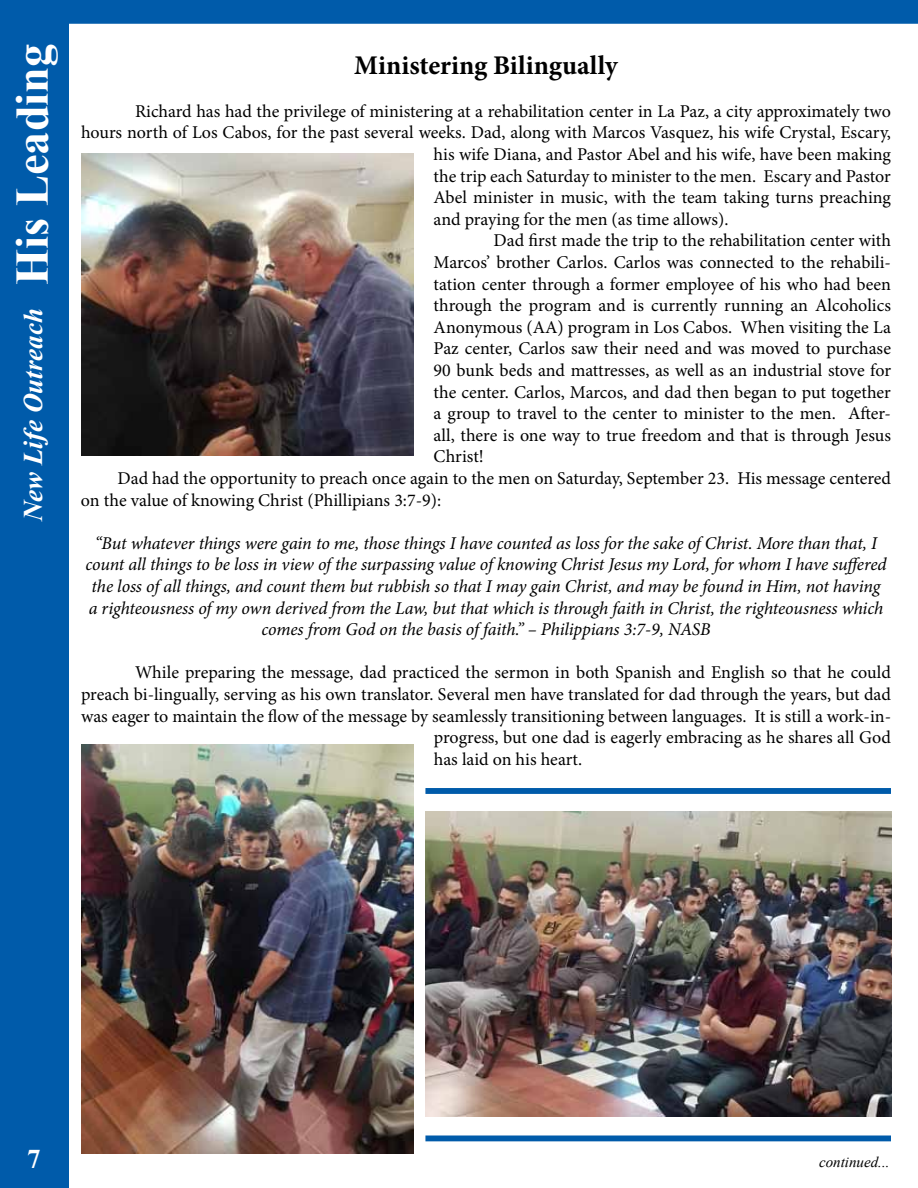
<style>
.page{position:relative;width:918px;height:1188px;background:#fff}
.page>*{position:absolute;margin:0;border:0;box-sizing:border-box;transform-origin:0 0}
.t1{font:700 46.5px "Times New Roman";color:#fff}
.t2{font:700 27px "Minion Pro";color:#000}
.t3{font:italic 700 27px "Times New Roman";color:#fff}
.t4{font:700 27px "Times New Roman";color:#fff}
.t5{font:18px "Minion Pro";letter-spacing:-.005em;color:#000}
.t6{font:italic 18px/21.6px "Minion Pro";letter-spacing:-.01em;color:#000;text-align:center}
.t7{font:italic 15px "Times New Roman";color:#000}
</style>
<div class="page">
<div style="left:1px;top:1px;width:67px;height:1186px;background:#005baa"></div>
<div style="left:0;top:0;width:69px;height:1188px;border:2px solid #005baa"></div>
<div style="left:1px;top:1px;width:916px;height:22px;background:#005baa"></div>
<div style="left:0;top:0;width:918px;height:24px;border:2px solid #005baa"></div>
<img style="left:425px;top:811px;width:467px;height:306px">
<img style="left:81px;top:154px;width:332px;height:302px">
<img style="left:81px;top:744px;width:333px;height:410px">
<svg style="left:425px;top:788px;width:466px;height:6px;background:#045dab"></svg>
<div style="left:425px;top:1136px;width:466px;height:5px;background:#005baa"></div>
<h1 class="t1" style="left:-1px;top:285px;width:243px;rotate:-90deg">His Leading</h1>
<h2 class="t2" style="left:354px;top:46px;width:265px">Ministering Bilingually</h2>
<p class="t5" style="left:135px;top:99px;width:757px">Richard has had the privilege of ministering at a rehabilitation center in La Paz, a city approximately two</p>
<p class="t5" style="left:81px;top:121px;width:812px">hours north of Los Cabos, for the past several weeks. Dad, along with Marcos Vasquez, his wife Crystal, Escary,</p>
<p class="t5" style="left:434px;top:142px;width:459px">his wife Diana, and Pastor Abel and his wife, have been making</p>
<p class="t5" style="left:434px;top:164px;width:459px">the trip each Saturday to minister to the men. Escary and Pastor</p>
<p class="t5" style="left:434px;top:185px;width:459px">Abel minister in music, with the team taking turns preaching</p>
<p class="t5" style="left:434px;top:207px;width:296px">and praying for the men (as time allows).</p>
<p class="t5" style="left:494px;top:229px;width:399px">Dad first made the trip to the rehabilitation center with</p>
<p class="t5" style="left:434px;top:250px;width:459px">Marcos’ brother Carlos. Carlos was connected to the rehabili-</p>
<p class="t5" style="left:434px;top:272px;width:459px">tation center through a former employee of his who had been</p>
<p class="t5" style="left:434px;top:293px;width:459px">through the program and is currently running an Alcoholics</p>
<p class="t5" style="left:434px;top:315px;width:459px">Anonymous (AA) program in Los Cabos. When visiting the La</p>
<p class="t5" style="left:434px;top:337px;width:459px">Paz center, Carlos saw their need and was moved to purchase</p>
<p class="t5" style="left:434px;top:358px;width:459px">90 bunk beds and mattresses, as well as an industrial stove for</p>
<p class="t5" style="left:434px;top:380px;width:459px">the center. Carlos, Marcos, and dad then began to put together</p>
<p class="t5" style="left:434px;top:401px;width:459px">a group to travel to the center to minister to the men. After-</p>
<p class="t5" style="left:434px;top:423px;width:459px">all, there is one way to true freedom and that is through Jesus</p>
<p class="t5" style="left:434px;top:445px;width:52px">Christ!</p>
<p class="t5" style="left:117px;top:466px;width:775px">Dad had the opportunity to preach once again to the men on Saturday, September 23. His message centered</p>
<p class="t5" style="left:81px;top:488px;width:362px">on the value of knowing Christ (Phillipians 3:7-9):</p>
<p class="t6" style="left:85px;top:532px;width:803px">“But whatever things were gain to me, those things I have counted as loss for the sake of Christ. More than that, I count all things to be loss in view of the surpassing value of knowing Christ Jesus my Lord, for whom I have suffered the loss of all things, and count them but rubbish so that I may gain Christ, and may be found in Him, not having a righteousness of my own derived from the Law, but that which is through faith in Christ, the righteousness which comes from God on the basis of faith.” – Philippians 3:7-9, NASB</p>
<p class="t5" style="left:135px;top:661px;width:757px">While preparing the message, dad practiced the sermon in both Spanish and English so that he could</p>
<p class="t5" style="left:81px;top:682px;width:811px">preach bi-lingually, serving as his own translator. Several men have translated for dad through the years, but dad</p>
<p class="t5" style="left:81px;top:704px;width:812px">was eager to maintain the flow of the message by seamlessly transitioning between languages. It is still a work-in-</p>
<p class="t5" style="left:434px;top:725px;width:459px">progress, but one dad is eagerly embracing as he shares all God</p>
<p class="t5" style="left:434px;top:747px;width:150px">has laid on his heart.</p>
<h2 class="t3" style="left:14px;top:521px;width:214px;rotate:-90deg">New Life Outreach</h2>
<h2 class="t4" style="left:27px;top:1139px;width:15px">7</h2>
<p class="t7" style="left:819px;top:1151px;width:72px">continued...</p>
</div>
